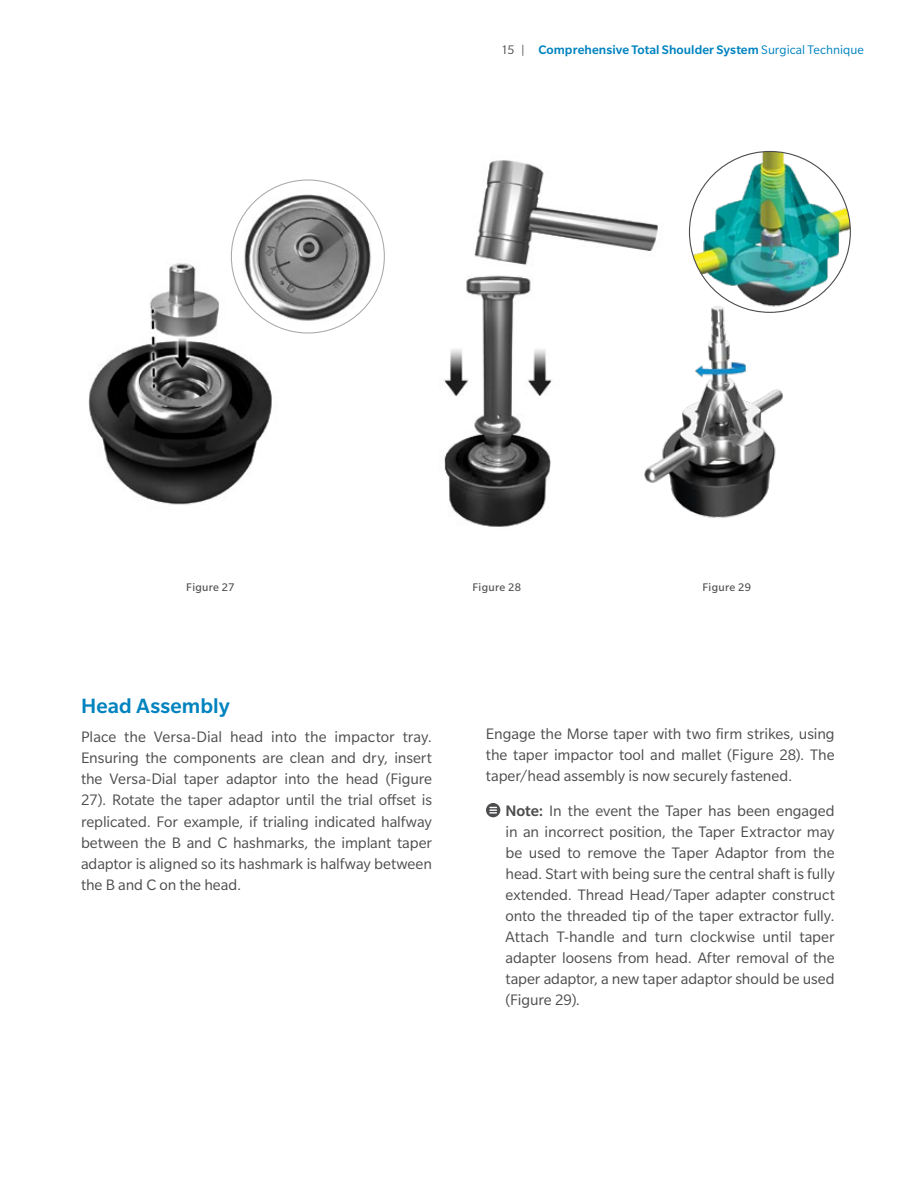
<style>
.page{position:relative;width:918px;height:1188px;background:#fff}
.page>*{position:absolute;margin:0;border:0;box-sizing:border-box;transform-origin:0 0}
.t1{font:500 22.5px "Slate Pro";letter-spacing:.005em;color:#0083bf}
.t2{font:16.5px/21px "Slate Pro";letter-spacing:-.005em;color:#4d4d4f;text-align:justify}
.t3{font:500 13.5px "Slate Pro";letter-spacing:.005em;color:#0083bf}
.t4{font:12px "Slate Pro";letter-spacing:.025em;color:#4d4d4f}
.s1{font-weight:400;color:#4d4d4f}
.s2{font-weight:400}
.s3{font-weight:500}
</style>
<div class="page">
<img style="left:88px;top:247px;width:238px;height:258px">
<svg style="left:486px;top:803px;width:14px;height:14px"></svg>
<svg style="left:490px;top:807px;width:6px;height:7px"></svg>
<svg style="left:231px;top:180px;width:153px;height:153px"></svg>
<img style="left:235px;top:181px;width:146px;height:144px">
<img style="left:442px;top:160px;width:216px;height:367px">
<img style="left:632px;top:295px;width:151px;height:229px">
<img style="left:689px;top:151px;width:161px;height:161px;border-radius:80px">
<p class="t3" style="left:501px;top:42px;width:364px"><span class="s1">15 |</span> Comprehensive Total Shoulder System <span class="s2">Surgical Technique</span></p>
<p class="t4" style="left:186px;top:581px;width:50px">Figure 27</p>
<p class="t4" style="left:473px;top:581px;width:50px">Figure 28</p>
<p class="t4" style="left:703px;top:581px;width:50px">Figure 29</p>
<h1 class="t1" style="left:81px;top:694px;width:150px">Head Assembly</h1>
<p class="t2" style="left:81px;top:727px;width:353px">Place the Versa-Dial head into the impactor tray.<br>Ensuring the components are clean and dry, insert the Versa-Dial taper adaptor into the head (Figure 27). Rotate the taper adaptor until the trial offset is replicated. For example, if trialing indicated halfway between the B and C hashmarks, the implant taper adaptor is aligned so its hashmark is halfway between the B and C on the head.</p>
<p class="t2" style="left:486px;top:724px;width:350px">Engage the Morse taper with two firm strikes, using the taper impactor tool and mallet (Figure 28). The taper/head assembly is now securely fastened.</p>
<p class="t2" style="left:506px;top:800px;width:331px"><span class="s3">Note:</span> In the event the Taper has been engaged in an incorrect position, the Taper Extractor may be used to remove the Taper Adaptor from the head. Start with being sure the central shaft is fully extended. Thread Head/Taper adapter construct onto the threaded tip of the taper extractor fully.<br>Attach T-handle and turn clockwise until taper adapter loosens from head. After removal of the taper adaptor, a new taper adaptor should be used (Figure 29).</p>
</div>
